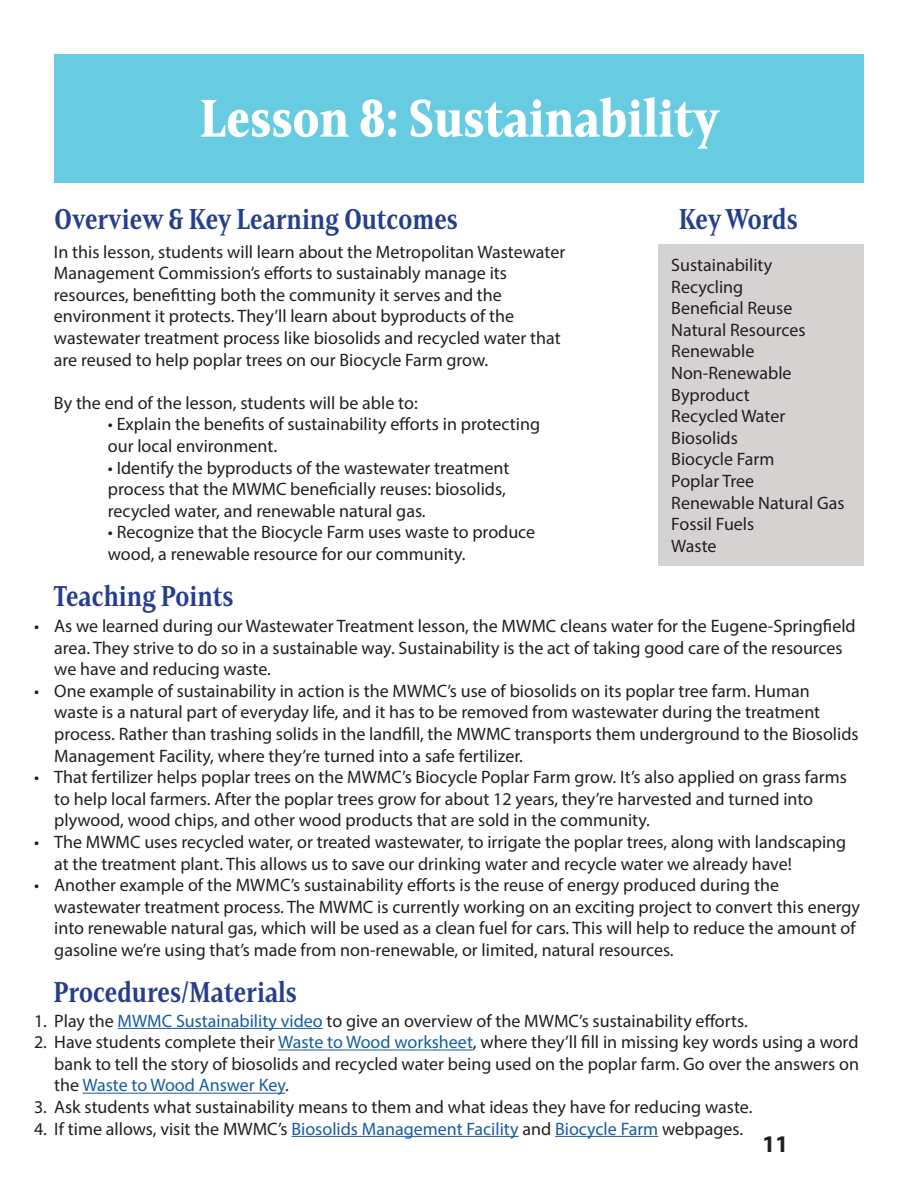
<style>
.page{position:relative;width:918px;height:1188px;background:#fff}
.page>*{position:absolute;margin:0;border:0;box-sizing:border-box;transform-origin:0 0}
.t1{font:52.5px "Mandrel Con Bla";color:#fff}
.t2{font:28.5px "Mandrel Con Bol";color:#253f8e}
.t3{font:700 24px "Myriad Pro";color:#231f20}
.t4{font:18px/21.6px "Myriad Pro";color:#231f20}
.s1{color:#175d9e}
</style>
<div class="page">
<div style="left:54px;top:54px;width:809px;height:128px;background:#67cce1"></div>
<div style="left:658px;top:244px;width:206px;height:321px;background:#d4d3d2"></div>
<hr style="left:118px;top:1028px;width:205px;height:1px;background:#175d9e">
<hr style="left:278px;top:1050px;width:195px;height:1px;background:#175d9e">
<hr style="left:82px;top:1093px;width:203px;height:1px;background:#175d9e">
<hr style="left:291px;top:1136px;width:228px;height:1px;background:#175d9e">
<hr style="left:555px;top:1136px;width:103px;height:1px;background:#175d9e">
<p class="t1" style="left:200px;top:87px;width:521px">Lesson 8: Sustainability</p>
<p class="t2" style="left:55px;top:202px;width:405px">Overview &amp; Key Learning Outcomes</p>
<p class="t4" style="left:54px;top:240px;width:513px">In this lesson, students will learn about the Metropolitan Wastewater Management Commission’s efforts to sustainably manage its resources, benefitting both the community it serves and the environment it protects. They’ll learn about byproducts of the wastewater treatment process like biosolids and recycled water that are reused to help poplar trees on our Biocycle Farm grow.</p>
<p class="t4" style="left:54px;top:392px;width:365px">By the end of the lesson, students will be able to:</p>
<p class="t4" style="left:108px;top:413px;width:434px">• Explain the benefits of sustainability efforts in protecting our local environment.</p>
<p class="t4" style="left:108px;top:456px;width:403px">• Identify the byproducts of the wastewater treatment process that the MWMC beneficially reuses: biosolids,</p>
<p class="t4" style="left:108px;top:500px;width:319px">recycled water, and renewable natural gas.</p>
<p class="t4" style="left:108px;top:521px;width:429px">• Recognize that the Biocycle Farm uses waste to produce wood, a renewable resource for our community.</p>
<p class="t2" style="left:679px;top:202px;width:121px">Key Words</p>
<p class="t4" style="left:671px;top:254px;width:102px">Sustainability</p>
<p class="t4" style="left:671px;top:276px;width:74px">Recycling</p>
<p class="t4" style="left:671px;top:297px;width:123px">Beneficial Reuse</p>
<p class="t4" style="left:671px;top:319px;width:136px">Natural Resources</p>
<p class="t4" style="left:671px;top:340px;width:85px">Renewable</p>
<p class="t4" style="left:671px;top:362px;width:122px">Non-Renewable</p>
<p class="t4" style="left:671px;top:384px;width:80px">Byproduct</p>
<p class="t4" style="left:671px;top:405px;width:116px">Recycled Water</p>
<p class="t4" style="left:671px;top:427px;width:68px">Biosolids</p>
<p class="t4" style="left:671px;top:448px;width:105px">Biocycle Farm</p>
<p class="t4" style="left:671px;top:470px;width:85px">Poplar Tree</p>
<p class="t4" style="left:671px;top:492px;width:175px">Renewable Natural Gas</p>
<p class="t4" style="left:671px;top:513px;width:85px">Fossil Fuels</p>
<p class="t4" style="left:671px;top:535px;width:47px">Waste</p>
<p class="t2" style="left:54px;top:579px;width:182px">Teaching Points</p>
<p class="t4" style="left:54px;top:615px;width:803px;text-indent:-20px">• As we learned during our Wastewater Treatment lesson, the MWMC cleans water for the Eugene-Springfield area. They strive to do so in a sustainable way. Sustainability is the act of taking good care of the resources we have and reducing waste.</p>
<p class="t4" style="left:54px;top:680px;width:806px;text-indent:-20px">• One example of sustainability in action is the MWMC’s use of biosolids on its poplar tree farm. Human<br>waste is a natural part of everyday life, and it has to be removed from wastewater during the treatment process. Rather than trashing solids in the landfill, the MWMC transports them underground to the Biosolids Management Facility, where they’re turned into a safe fertilizer.</p>
<p class="t4" style="left:54px;top:766px;width:794px;text-indent:-20px">• That fertilizer helps poplar trees on the MWMC’s Biocycle Poplar Farm grow. It’s also applied on grass farms to help local farmers. After the poplar trees grow for about 12 years, they’re harvested and turned into plywood, wood chips, and other wood products that are sold in the community.</p>
<p class="t4" style="left:54px;top:831px;width:794px;text-indent:-20px">• The MWMC uses recycled water, or treated wastewater, to irrigate the poplar trees, along with landscaping at the treatment plant. This allows us to save our drinking water and recycle water we already have!</p>
<p class="t4" style="left:54px;top:874px;width:807px;text-indent:-20px">• Another example of the MWMC’s sustainability efforts is the reuse of energy produced during the wastewater treatment process. The MWMC is currently working on an exciting project to convert this energy into renewable natural gas, which will be used as a clean fuel for cars. This will help to reduce the amount of gasoline we’re using that’s made from non-renewable, or limited, natural resources.</p>
<p class="t2" style="left:54px;top:975px;width:245px">Procedures/Materials</p>
<p class="t4" style="left:34px;top:1009px;width:715px">1. Play the <span class="s1">MWMC Sustainability video</span> to give an overview of the MWMC’s sustainability efforts.</p>
<p class="t4" style="left:54px;top:1031px;width:806px;text-align:justify;text-indent:-20px">2. Have students complete their <span class="s1">Waste to Wood worksheet</span>, where they’ll fill in missing key words using a word bank to tell the story of biosolids and recycled water being used on the poplar farm. Go over the answers on the <span class="s1">Waste to Wood Answer Key</span>.</p>
<p class="t4" style="left:34px;top:1096px;width:720px">3. Ask students what sustainability means to them and what ideas they have for reducing waste.</p>
<p class="t4" style="left:34px;top:1117px;width:711px">4. If time allows, visit the MWMC’s <span class="s1">Biosolids Management Facility</span> and <span class="s1">Biocycle Farm</span> webpages.</p>
<h3 class="t3" style="left:762px;top:1128px;width:28px">11</h3>
</div>
